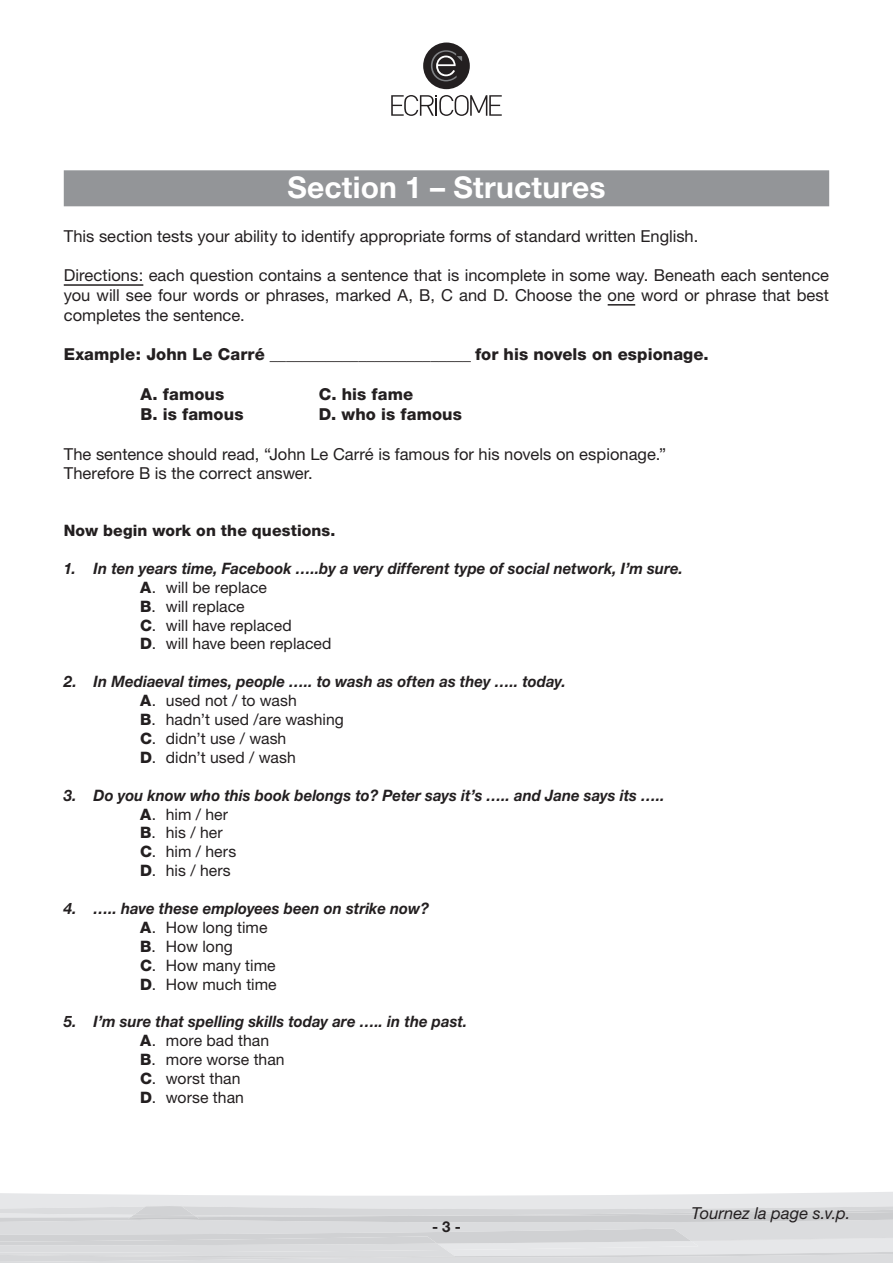
<style>
.page{position:relative;width:893px;height:1263px;background:#fff}
.page>*{position:absolute;margin:0;border:0;box-sizing:border-box;transform-origin:0 0}
.t1{font:700 30px "Helvetica Neue";letter-spacing:.005em;color:#fff}
.t2{font:16.5px/19.8px "Helvetica Neue";color:#231f20;text-align:justify}
.t3{font:800 16.5px "Helvetica Neue";letter-spacing:.005em;color:#231f20}
.t4{font:italic 16.5px "Helvetica Neue";letter-spacing:.005em;color:#231f20}
.t5{font:italic 700 15.75px "Helvetica Neue";letter-spacing:.005em;color:#231f20;scale:.95 1}
.t6{font:15.75px "Helvetica Neue";color:#231f20}
.t7{font:800 15.75px "Helvetica Neue";letter-spacing:.01em;color:#231f20}
.t8{font:700 15px "Helvetica Neue";color:#231f20}
.s1{font-weight:800}
</style>
<div class="page">
<svg style="left:0;top:1192px;width:893px;height:71px;background:#dcdddf"></svg>
<div style="left:423px;top:43px;width:47px;height:46px;background:#231f20;border-radius:50%"></div>
<svg style="left:431px;top:50px;width:31px;height:31px"></svg>
<svg style="left:391px;top:95px;width:111px;height:21px"></svg>
<div style="left:64px;top:170px;width:765px;height:36px;background:#939598"></div>
<hr style="left:64px;top:284px;width:79px;height:2px;background:#231f20">
<hr style="left:608px;top:304px;width:27px;height:2px;background:#231f20">
<p class="t1" style="left:287px;top:169px;width:320px">Section 1 – Structures</p>
<p class="t2" style="left:64px;top:226px;width:636px">This section tests your ability to identify appropriate forms of standard written English.</p>
<p class="t2" style="left:64px;top:265px;width:767px">Directions: each question contains a sentence that is incomplete in some way. Beneath each sentence you will see four words or phrases, marked A, B, C and D. Choose the one word or phrase that best completes the sentence.</p>
<p class="t3" style="left:64px;top:345px;width:646px">Example: John Le Carré _________________________ for his novels on espionage.</p>
<p class="t3" style="left:140px;top:384px;width:85px">A. famous</p>
<p class="t3" style="left:319px;top:384px;width:96px">C. his fame</p>
<p class="t3" style="left:140px;top:404px;width:105px">B. is famous</p>
<p class="t3" style="left:319px;top:404px;width:144px">D. who is famous</p>
<p class="t2" style="left:64px;top:443px;width:604px">The sentence should read, “John Le Carré is famous for his novels on espionage.”<br>Therefore B is the correct answer.</p>
<p class="t7" style="left:64px;top:521px;width:273px">Now begin work on the questions.</p>
<p class="t5" style="left:64px;top:558px;width:653px">1. In ten years time, Facebook …..by a very different type of social network, I’m sure.</p>
<p class="t6" style="left:140px;top:578px;width:128px"><span class="s1">A</span>. will be replace</p>
<p class="t6" style="left:140px;top:597px;width:106px"><span class="s1">B</span>. will replace</p>
<p class="t6" style="left:140px;top:615px;width:153px"><span class="s1">C</span>. will have replaced</p>
<p class="t6" style="left:140px;top:634px;width:193px"><span class="s1">D</span>. will have been replaced</p>
<p class="t5" style="left:64px;top:672px;width:530px">2. In Mediaeval times, people ….. to wash as often as they ….. today.</p>
<p class="t6" style="left:140px;top:691px;width:158px"><span class="s1">A</span>. used not / to wash</p>
<p class="t6" style="left:140px;top:710px;width:205px"><span class="s1">B</span>. hadn’t used /are washing</p>
<p class="t6" style="left:140px;top:729px;width:148px"><span class="s1">C</span>. didn’t use / wash</p>
<p class="t6" style="left:140px;top:748px;width:157px"><span class="s1">D</span>. didn’t used / wash</p>
<p class="t5" style="left:64px;top:785px;width:634px">3. Do you know who this book belongs to? Peter says it’s ….. and Jane says its …..</p>
<p class="t6" style="left:140px;top:804px;width:89px"><span class="s1">A</span>. him / her</p>
<p class="t6" style="left:140px;top:823px;width:84px"><span class="s1">B</span>. his / her</p>
<p class="t6" style="left:140px;top:842px;width:97px"><span class="s1">C</span>. him / hers</p>
<p class="t6" style="left:140px;top:861px;width:92px"><span class="s1">D</span>. his / hers</p>
<p class="t5" style="left:64px;top:899px;width:386px">4. ….. have these employees been on strike now?</p>
<p class="t6" style="left:140px;top:918px;width:129px"><span class="s1">A</span>. How long time</p>
<p class="t6" style="left:140px;top:937px;width:94px"><span class="s1">B</span>. How long</p>
<p class="t6" style="left:140px;top:956px;width:137px"><span class="s1">C</span>. How many time</p>
<p class="t6" style="left:140px;top:975px;width:138px"><span class="s1">D</span>. How much time</p>
<p class="t5" style="left:64px;top:1012px;width:426px">5. I’m sure that spelling skills today are ….. in the past.</p>
<p class="t6" style="left:140px;top:1031px;width:130px"><span class="s1">A</span>. more bad than</p>
<p class="t6" style="left:140px;top:1050px;width:146px"><span class="s1">B</span>. more worse than</p>
<p class="t6" style="left:140px;top:1069px;width:102px"><span class="s1">C</span>. worst than</p>
<p class="t6" style="left:140px;top:1088px;width:105px"><span class="s1">D</span>. worse than</p>
<p class="t8" style="left:432px;top:1217px;width:30px">- 3 -</p>
<p class="t4" style="left:692px;top:1203px;width:160px">Tournez la page s.v.p.</p>
</div>
